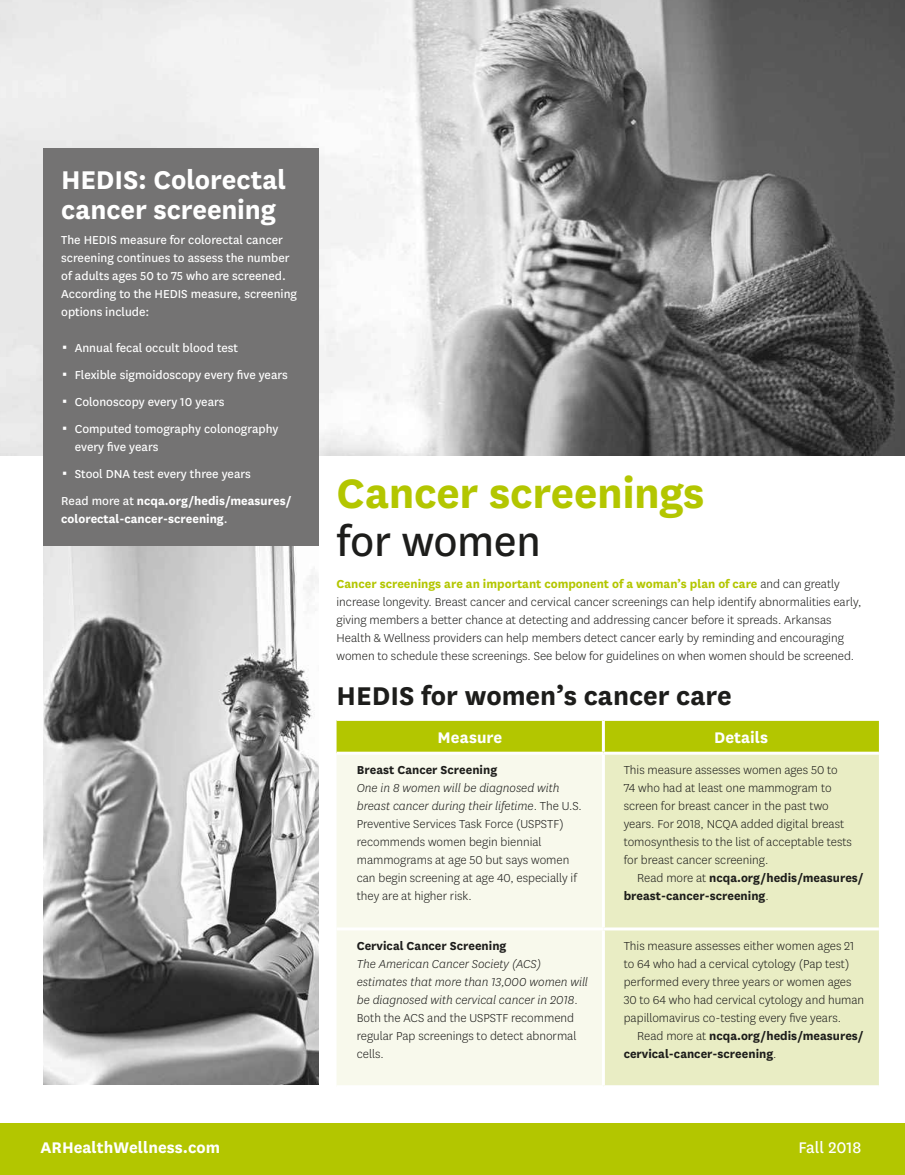
<style>
.page{position:relative;width:905px;height:1175px;background:#fff}
.page>*{position:absolute;margin:0;border:0;box-sizing:border-box;transform-origin:0 0}
.t1{font:700 48px/48px "Centene Sans";letter-spacing:-.005em;color:#b3c600}
.t2{font:700 30px/30px "Centene Sans";letter-spacing:-.005em;color:#fff}
.t3{font:700 30px "Centene Sans";color:#1d1d1b}
.t4{font:700 18px "Centene Sans";color:#fff}
.t5{font:18px "Centene Sans";color:#fff}
.t6{font:300 13.5px/18px "Centene Sans";color:#1d1d1b}
.t7{font:13.5px/18px "Centene Sans";color:#fff}
.t8{font:italic 300 13.5px/18px "Centene Sans";color:#1d1d1b}
.t9{font:700 13.5px/18px "Centene Sans";color:#1d1d1b}
.t10{font:700 13.5px/18px "Centene Sans";color:#fff}
.s1{font-weight:400}
.s2{font-weight:400;color:#1d1d1b}
.s3{font-weight:700;color:#b3c600}
.s4{font-style:italic}
.s5{font-weight:300}
.s6{font-style:normal}
</style>
<div class="page">
<img style="left:0;top:0;width:905px;height:455px">
<div style="left:43px;top:148px;width:275px;height:404px;background:#747373"></div>
<div style="left:336px;top:721px;width:542px;height:30px;background:#b3c600"></div>
<div style="left:337px;top:755px;width:265px;height:330px;background:#f8f9ec"></div>
<div style="left:605px;top:754px;width:273px;height:331px;background:#e9edc4"></div>
<hr style="left:602px;top:721px;width:3px;height:30px;background:#fff">
<hr style="left:336px;top:927px;width:267px;height:3px;background:#fff">
<hr style="left:603px;top:927px;width:275px;height:3px;background:#fff">
<img style="left:43px;top:546px;width:275px;height:538px">
<div style="left:0;top:1123px;width:905px;height:52px;background:#b3c600"></div>
<h2 class="t2" style="left:61px;top:162px;width:226px">HEDIS: Colorectal cancer screening</h2>
<p class="t7" style="left:61px;top:230px;width:237px">The HEDIS measure for colorectal cancer screening continues to assess the number of adults ages 50 to 75 who are screened.<br>According to the HEDIS measure, screening options include:</p>
<p class="t7" style="left:75px;top:338px;width:165px">Annual fecal occult blood test</p>
<p class="t7" style="left:75px;top:365px;width:215px">Flexible sigmoidoscopy every five years</p>
<p class="t7" style="left:75px;top:392px;width:151px">Colonoscopy every 10 years</p>
<p class="t7" style="left:75px;top:419px;width:205px">Computed tomography colonography every five years</p>
<p class="t7" style="left:75px;top:464px;width:178px">Stool DNA test every three years</p>
<p class="t10" style="left:61px;top:490px;width:232px"><span class="s1">Read more at</span> ncqa.org/hedis/measures/ colorectal-cancer-screening<span class="s1">.</span></p>
<h2 class="t1" style="left:336px;top:466px;width:369px">Cancer screenings <span class="s2">for women</span></h2>
<p class="t6" style="left:336px;top:574px;width:526px"><span class="s3">Cancer screenings are an important component of a woman’s plan of care</span> and can greatly increase longevity. Breast cancer and cervical cancer screenings can help identify abnormalities early, giving members a better chance at detecting and addressing cancer before it spreads. Arkansas Health &amp; Wellness providers can help members detect cancer early by reminding and encouraging women to schedule these screenings. See below for guidelines on when women should be screened.</p>
<h3 class="t3" style="left:336px;top:674px;width:397px">HEDIS for women’s cancer care</h3>
<p class="t4" style="left:437px;top:725px;width:66px">Measure</p>
<p class="t4" style="left:714px;top:725px;width:56px">Details</p>
<p class="t9" style="left:357px;top:760px;width:142px">Breast Cancer Screening</p>
<p class="t6" style="left:357px;top:778px;width:226px"><span class="s4">One in 8 women will be diagnosed with breast cancer during their lifetime</span>. The U.S.<br>Preventive Services Task Force (USPSTF) recommends women begin biennial mammograms at age 50 but says women can begin screening at age 40, especially if they are at higher risk.</p>
<p class="t6" style="left:623px;top:760px;width:230px">This measure assesses women ages 50 to 74 who had at least one mammogram to screen for breast cancer in the past two years. For 2018, NCQA added digital breast tomosynthesis to the list of acceptable tests for breast cancer screening.</p>
<p class="t9" style="left:623px;top:868px;width:241px;text-indent:14px"><span class="s5">Read more at</span> ncqa.org/hedis/measures/ breast-cancer-screening<span class="s5">.</span></p>
<p class="t9" style="left:357px;top:935px;width:151px">Cervical Cancer Screening</p>
<p class="t8" style="left:357px;top:954px;width:232px">The American Cancer Society (ACS) estimates that more than 13,000 women will be diagnosed with cervical cancer in 2018<span class="s6">.<br>Both the ACS and the USPSTF recommend regular Pap screenings to detect abnormal cells.</span></p>
<p class="t6" style="left:623px;top:936px;width:242px">This measure assesses either women ages 21 to 64 who had a cervical cytology (Pap test) performed every three years or women ages 30 to 64 who had cervical cytology and human papillomavirus co-testing every five years.</p>
<p class="t9" style="left:623px;top:1025px;width:241px;text-indent:14px"><span class="s5">Read more at</span> ncqa.org/hedis/measures/ cervical-cancer-screening<span class="s5">.</span></p>
<p class="t4" style="left:41px;top:1134px;width:181px">ARHealthWellness.com</p>
<p class="t5" style="left:798px;top:1135px;width:65px">Fall 2018</p>
</div>
